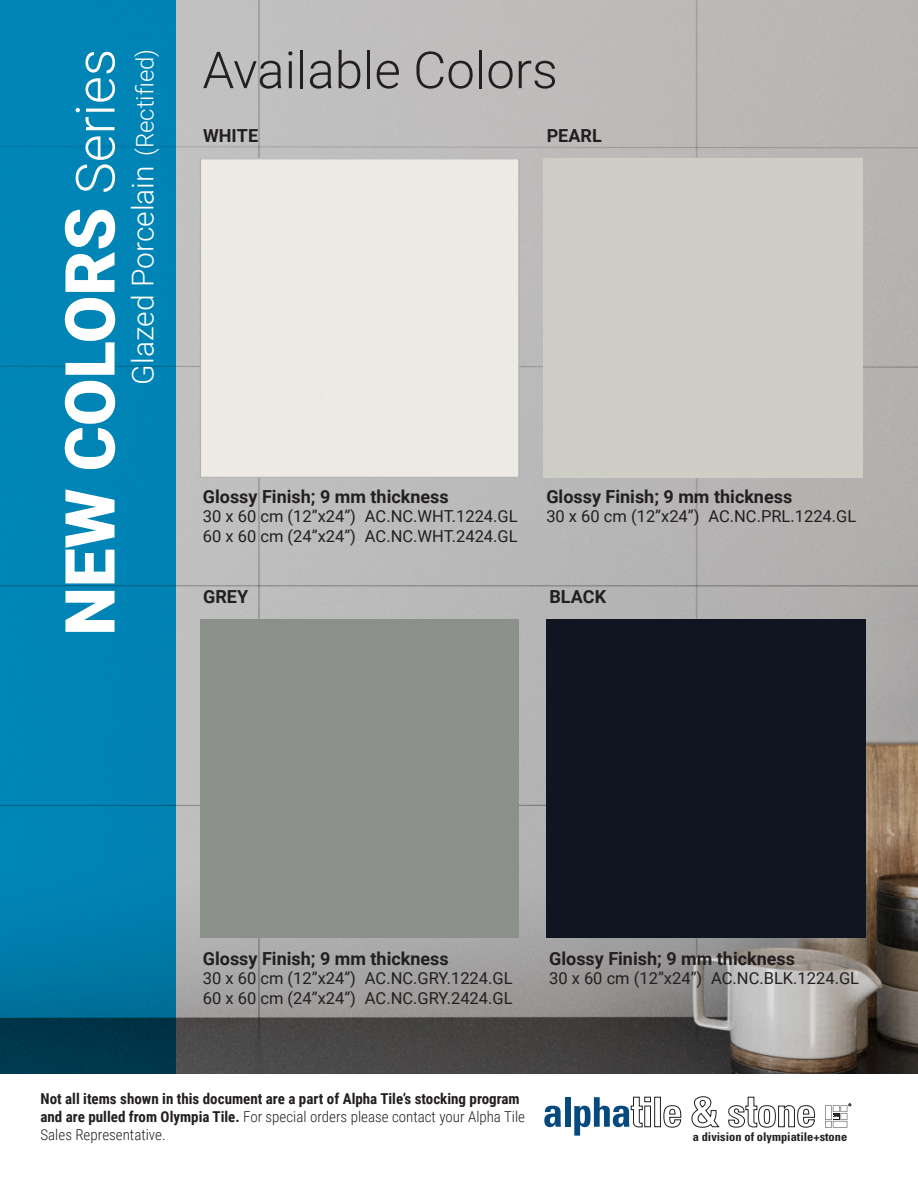
<style>
.page{position:relative;width:918px;height:1188px;background:#fff}
.page>*{position:absolute;margin:0;border:0;box-sizing:border-box;transform-origin:0 0}
.t1{font:900 69px "Roboto";color:#fff}
.t2{font:300 51px "Roboto";color:#231f20}
.t3{font:300 30px "Roboto";color:#fff}
.t4{font:700 18px "Roboto";color:#231f20}
.t5{font:16.5px "Roboto";color:#231f20}
.t6{font:700 15px/18px "Roboto Condensed";color:#231f20}
.t7{font:700 condensed 12px "Univers";color:#231f20}
.s1{font-weight:300;font-size:54px}
.s2{font-size:24px}
.s3{font-weight:300}
</style>
<div class="page">
<svg style="left:544px;top:1106px;width:17px;height:21px"></svg>
<div style="left:565px;top:1097px;width:5px;height:30px;background:#064a7d"></div>
<svg style="left:574px;top:1096px;width:241px;height:40px"></svg>
<svg style="left:825px;top:1104px;width:26px;height:24px"></svg>
<img style="left:176px;top:0;width:742px;height:1074px">
<svg style="left:0;top:0;width:176px;height:1074px;background:#007eae"></svg>
<div style="left:202px;top:161px;width:315px;height:314px;background:#edeae3"></div>
<div style="left:200px;top:159px;width:319px;height:318px;border:1px solid #a8a9ad"></div>
<div style="left:200px;top:619px;width:319px;height:319px;background:#8b908a"></div>
<div style="left:547px;top:619px;width:318px;height:319px;background:#0f1521"></div>
<div style="left:544px;top:159px;width:318px;height:318px;background:#cecec6"></div>
<p class="t1" style="left:42px;top:636px;width:588px;rotate:-90deg">NEW COLORS <span class="s1">Series</span></p>
<p class="t3" style="left:122px;top:385px;width:337px;rotate:-90deg">Glazed Porcelain <span class="s2">(Rectified)</span></p>
<p class="t2" style="left:202px;top:34px;width:357px">Available Colors</p>
<p class="t4" style="left:203px;top:123px;width:57px">WHITE</p>
<p class="t4" style="left:547px;top:123px;width:57px">PEARL</p>
<p class="t4" style="left:203px;top:484px;width:247px">Glossy Finish; 9 mm thickness</p>
<p class="t5" style="left:203px;top:505px;width:316px">30 x 60 cm (12”x24”) AC.NC.WHT.1224.GL</p>
<p class="t5" style="left:203px;top:525px;width:316px">60 x 60 cm (24”x24”) AC.NC.WHT.2424.GL</p>
<p class="t4" style="left:546px;top:484px;width:247px">Glossy Finish; 9 mm thickness</p>
<p class="t5" style="left:546px;top:505px;width:312px">30 x 60 cm (12”x24”) AC.NC.PRL.1224.GL</p>
<p class="t4" style="left:203px;top:584px;width:46px">GREY</p>
<p class="t4" style="left:549px;top:584px;width:58px">BLACK</p>
<p class="t4" style="left:203px;top:946px;width:247px">Glossy Finish; 9 mm thickness</p>
<p class="t5" style="left:203px;top:967px;width:311px">30 x 60 cm (12”x24”) AC.NC.GRY.1224.GL</p>
<p class="t5" style="left:203px;top:987px;width:311px">60 x 60 cm (24”x24”) AC.NC.GRY.2424.GL</p>
<p class="t4" style="left:549px;top:946px;width:247px">Glossy Finish; 9 mm thickness</p>
<p class="t5" style="left:549px;top:967px;width:312px">30 x 60 cm (12”x24”) AC.NC.BLK.1224.GL</p>
<p class="t6" style="left:40px;top:1089px;width:486px">Not all items shown in this document are a part of Alpha Tile’s stocking program and are pulled from Olympia Tile. <span class="s3">For special orders please contact your Alpha Tile<br>Sales Representative.</span></p>
<p class="t7" style="left:693px;top:1129px;width:156px">a division of olympiatile+stone</p>
</div>
